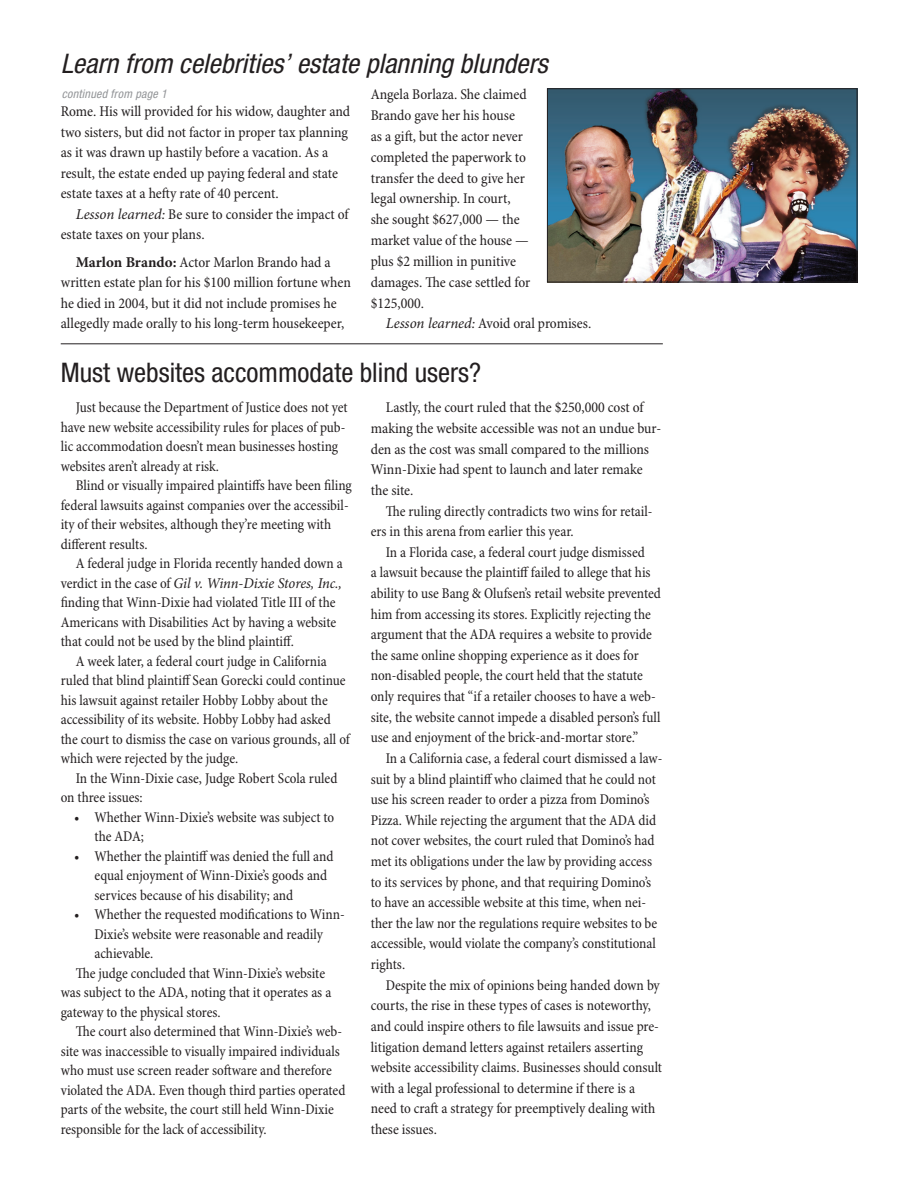
<style>
.page{position:relative;width:918px;height:1188px;background:#fff}
.page>*{position:absolute;margin:0;border:0;box-sizing:border-box;transform-origin:0 0}
.Story_Title_-_small{font:italic condensed 27px "Helvetica Neue LT Std";color:#231f20}
.Story_Title_-_small-2{font:condensed 27px "Helvetica Neue LT Std";color:#231f20}
.Body_Text{font:condensed 15px/20.5px "Minion Pro";color:#231f20}
.TOC_-_title_BLUE{font:italic condensed 12px "Helvetica Neue LT Std";letter-spacing:.02em;color:#939598}
.s1{font-style:italic;font-stretch:normal}
.s2{font-weight:700;font-stretch:normal}
</style>
<div class="page">
<hr style="left:61px;top:343px;width:602px;height:1px;background:#231f20">
<img style="left:549px;top:91px;width:306px;height:189px">
<div style="left:547px;top:89px;width:310px;height:193px;border:1px solid #231f20"></div>
<p class="Story_Title_-_small" style="left:61px;top:48px;width:489px">Learn from celebrities’ estate planning blunders</p>
<p class="TOC_-_title_BLUE" style="left:62px;top:87px;width:107px">continued from page 1</p>
<p class="Body_Text" style="left:371px;top:85px;width:161px">Angela Borlaza. She claimed<br>Brando gave her his house<br>as a gift, but the actor never completed the paperwork to transfer the deed to give her legal ownership. In court, she sought $627,000 — the market value of the house — plus $2 million in punitive damages. The case settled for $125,000.</p>
<p class="Body_Text" style="left:386px;top:314px;width:207px"><span class="s1">Lesson learned:</span> Avoid oral promises.</p>
<p class="Story_Title_-_small-2" style="left:61px;top:357px;width:422px">Must websites accommodate blind users?</p>
<p class="Body_Text" style="left:61px;top:102px;width:291px">Rome. His will provided for his widow, daughter and two sisters, but did not factor in proper tax planning as it was drawn up hastily before a vacation. As a result, the estate ended up paying federal and state estate taxes at a hefty rate of 40 percent.</p>
<p class="Body_Text" style="left:61px;top:204px;width:289px;text-indent:15px"><span class="s1">Lesson learned:</span> Be sure to consider the impact of estate taxes on your plans.</p>
<p class="Body_Text" style="left:61px;top:252px;width:292px;text-indent:15px"><span class="s2">Marlon Brando:</span> Actor Marlon Brando had a written estate plan for his $100 million fortune when he died in 2004, but it did not include promises he allegedly made orally to his long-term housekeeper,</p>
<p class="Body_Text" style="left:61px;top:398px;width:289px;line-height:19.5px;text-indent:15px">Just because the Department of Justice does not yet have new website accessibility rules for places of pub&shy;lic accommodation doesn’t mean businesses hosting websites aren’t already at risk.</p>
<p class="Body_Text" style="left:61px;top:477px;width:293px;line-height:19.5px;text-indent:15px">Blind or visually impaired plaintiffs have been filing federal lawsuits against companies over the accessibil&shy;ity of their websites, although they’re meeting with different results.</p>
<p class="Body_Text" style="left:61px;top:555px;width:284px;line-height:19.5px;text-indent:15px">A federal judge in Florida recently handed down a verdict in the case of <span class="s1">Gil v. Winn-Dixie Stores, Inc., </span>finding that Winn-Dixie had violated Title III of the Americans with Disabilities Act by having a website that could not be used by the blind plaintiff.</p>
<p class="Body_Text" style="left:61px;top:652px;width:291px;line-height:19.5px;text-indent:15px">A week later, a federal court judge in California ruled that blind plaintiff Sean Gorecki could continue his lawsuit against retailer Hobby Lobby about the accessibility of its website. Hobby Lobby had asked the court to dismiss the case on various grounds, all of which were rejected by the judge.</p>
<p class="Body_Text" style="left:61px;top:769px;width:278px;line-height:19.5px;text-indent:15px">In the Winn-Dixie case, Judge Robert Scola ruled on three issues:</p>
<p class="Body_Text" style="left:94px;top:808px;width:241px;line-height:19.5px;text-indent:-20px">• Whether Winn-Dixie’s website was subject to the ADA;</p>
<p class="Body_Text" style="left:94px;top:847px;width:240px;line-height:19.5px;text-indent:-20px">• Whether the plaintiff was denied the full and equal enjoyment of Winn-Dixie’s goods and services because of his disability; and</p>
<p class="Body_Text" style="left:94px;top:906px;width:252px;line-height:19.5px;text-indent:-20px">• Whether the requested modifications to Winn-<br>Dixie’s website were reasonable and readily achievable.</p>
<p class="Body_Text" style="left:61px;top:964px;width:272px;line-height:19.5px;text-indent:15px">The judge concluded that Winn-Dixie’s website was subject to the ADA, noting that it operates as a gateway to the physical stores.</p>
<p class="Body_Text" style="left:61px;top:1023px;width:286px;line-height:19.5px;text-indent:15px">The court also determined that Winn-Dixie’s web&shy;site was inaccessible to visually impaired individuals who must use screen reader software and therefore violated the ADA. Even though third parties operated parts of the website, the court still held Winn-Dixie responsible for the lack of accessibility.</p>
<p class="Body_Text" style="left:371px;top:398px;width:292px;text-indent:15px">Lastly, the court ruled that the $250,000 cost of making the website accessible was not an undue bur&shy;den as the cost was small compared to the millions Winn-Dixie had spent to launch and later remake the site.</p>
<p class="Body_Text" style="left:371px;top:501px;width:283px;text-indent:15px">The ruling directly contradicts two wins for retail&shy;ers in this arena from earlier this year.</p>
<p class="Body_Text" style="left:371px;top:542px;width:292px;text-indent:15px">In a Florida case, a federal court judge dismissed<br>a lawsuit because the plaintiff failed to allege that his ability to use Bang &amp; Olufsen’s retail website prevented him from accessing its stores. Explicitly rejecting the argument that the ADA requires a website to provide the same online shopping experience as it does for non-disabled people, the court held that the statute only requires that “if a retailer chooses to have a web&shy;site, the website cannot impede a disabled person’s full use and enjoyment of the brick-and-mortar store.”</p>
<p class="Body_Text" style="left:371px;top:748px;width:293px;text-indent:15px">In a California case, a federal court dismissed a law&shy;suit by a blind plaintiff who claimed that he could not use his screen reader to order a pizza from Domino’s Pizza. While rejecting the argument that the ADA did not cover websites, the court ruled that Domino’s had met its obligations under the law by providing access to its services by phone, and that requiring Domino’s to have an accessible website at this time, when nei&shy;ther the law nor the regulations require websites to be accessible, would violate the company’s constitutional rights.</p>
<p class="Body_Text" style="left:371px;top:975px;width:293px;text-indent:15px">Despite the mix of opinions being handed down by courts, the rise in these types of cases is noteworthy, and could inspire others to file lawsuits and issue pre&shy;litigation demand letters against retailers asserting website accessibility claims. Businesses should consult with a legal professional to determine if there is a need to craft a strategy for preemptively dealing with these issues.</p>
</div>
